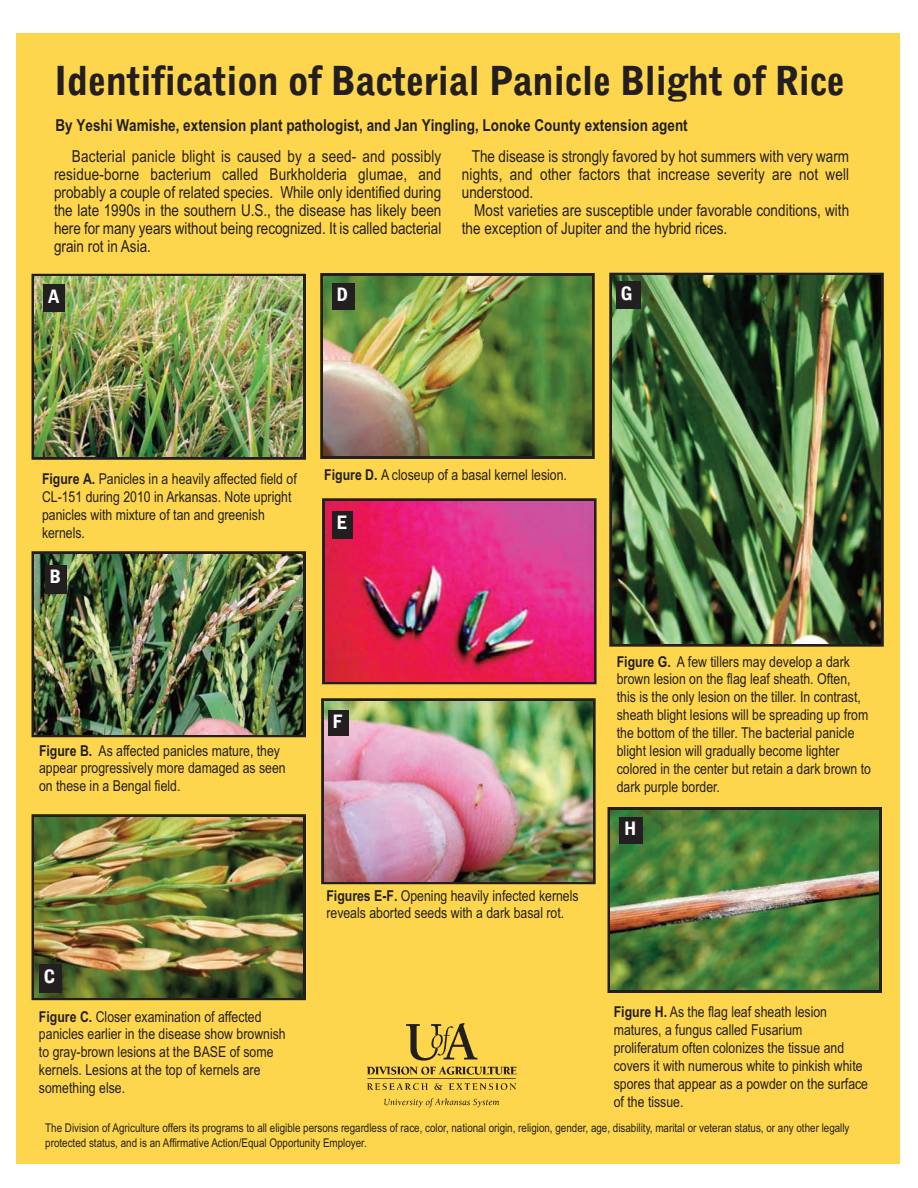
<style>
.page{position:relative;width:918px;height:1188px;background:#fff}
.page>*{position:absolute;margin:0;border:0;box-sizing:border-box;transform-origin:0 0}
.t1{font:700 condensed 39px "Grotesque Display";color:#231f20}
.t2{font:700 condensed 18px "Grotesque Display";color:#fff}
.t3{font:16.5px/18px "Arial Narrow";color:#231f20;text-align:justify}
.t4{font:700 16.5px "Arial Narrow";color:#231f20}
.t5{font:15px/17.9px "Arial Narrow";color:#231f20}
.t6{font:12px/14.4px "Arial Narrow";color:#231f20}
.s1{font-weight:700}
</style>
<div class="page">
<div style="left:16px;top:34px;width:884px;height:1130px;background:#fed64d"></div>
<img style="left:367px;top:1023px;width:150px;height:85px">
<div style="left:32px;top:274px;width:274px;height:186px;border:3px solid #231f20"></div>
<img style="left:34px;top:277px;width:269px;height:180px">
<div style="left:32px;top:551px;width:274px;height:186px;border:3px solid #231f20"></div>
<img style="left:34px;top:554px;width:269px;height:180px">
<div style="left:32px;top:814px;width:274px;height:186px;border:3px solid #231f20"></div>
<img style="left:34px;top:817px;width:269px;height:180px">
<div style="left:320px;top:273px;width:275px;height:186px;border:3px solid #231f20"></div>
<img style="left:323px;top:276px;width:269px;height:180px">
<div style="left:322px;top:498px;width:275px;height:186px;border:3px solid #231f20"></div>
<img style="left:325px;top:501px;width:269px;height:180px">
<div style="left:321px;top:698px;width:275px;height:186px;border:3px solid #231f20"></div>
<img style="left:324px;top:701px;width:269px;height:180px">
<div style="left:609px;top:273px;width:275px;height:374px;border:3px solid #231f20"></div>
<img style="left:612px;top:276px;width:269px;height:368px">
<div style="left:608px;top:807px;width:274px;height:186px;border:3px solid #231f20"></div>
<img style="left:610px;top:810px;width:269px;height:180px">
<div style="left:44px;top:285px;width:21px;height:27px;background:#231f20"></div>
<div style="left:332px;top:283px;width:23px;height:26px;background:#231f20"></div>
<div style="left:332px;top:511px;width:21px;height:28px;background:#231f20"></div>
<div style="left:328px;top:710px;width:21px;height:26px;background:#231f20"></div>
<div style="left:620px;top:817px;width:23px;height:27px;background:#231f20"></div>
<div style="left:616px;top:282px;width:25px;height:27px;background:#231f20"></div>
<div style="left:39px;top:964px;width:23px;height:29px;background:#231f20"></div>
<div style="left:45px;top:565px;width:21px;height:29px;background:#231f20"></div>
<h1 class="t1" style="left:54px;top:66px;width:792px">Identification of Bacterial Panicle Blight of Rice</h1>
<p class="t4" style="left:55px;top:116px;width:634px">By Yeshi Wamishe, extension plant pathologist, and Jan Yingling, Lonoke County extension agent</p>
<p class="t3" style="left:54px;top:147px;width:389px;text-indent:18px">Bacterial panicle blight is caused by a seed- and possibly residue-borne bacterium called Burkholderia glumae, and probably a couple of related species. While only identified during the late 1990s in the southern U.S., the disease has likely been here for many years without being recognized. It is called bacterial grain rot in Asia.</p>
<p class="t3" style="left:462px;top:147px;width:389px;text-indent:10px">The disease is strongly favored by hot summers with very warm nights, and other factors that increase severity are not well understood.</p>
<p class="t3" style="left:462px;top:201px;width:389px;text-indent:12px">Most varieties are susceptible under favorable conditions, with the exception of Jupiter and the hybrid rices.</p>
<p class="t2" style="left:48px;top:289px;width:13px">A</p>
<p class="t2" style="left:337px;top:288px;width:13px">D</p>
<p class="t2" style="left:621px;top:286px;width:13px">G</p>
<p class="t5" style="left:42px;top:470px;width:256px"><span class="s1">Figure A.</span> Panicles in a heavily affected field of CL-151 during 2010 in Arkansas. Note upright panicles with mixture of tan and greenish kernels.</p>
<p class="t2" style="left:50px;top:570px;width:13px">B</p>
<p class="t5" style="left:324px;top:466px;width:244px"><span class="s1">Figure D.</span> A closeup of a basal kernel lesion.</p>
<p class="t2" style="left:337px;top:515px;width:12px">E</p>
<p class="t5" style="left:39px;top:742px;width:248px"><span class="s1">Figure B.</span> As affected panicles mature, they appear progressively more damaged as seen on these in a Bengal field.</p>
<p class="t2" style="left:44px;top:969px;width:13px">C</p>
<p class="t5" style="left:39px;top:1008px;width:248px"><span class="s1">Figure C.</span> Closer examination of affected panicles earlier in the disease show brownish to gray-brown lesions at the BASE of some kernels. Lesions at the top of kernels are something else.</p>
<p class="t2" style="left:332px;top:715px;width:12px">F</p>
<p class="t5" style="left:326px;top:887px;width:254px"><span class="s1">Figures E-F.</span> Opening heavily infected kernels reveals aborted seeds with a dark basal rot.</p>
<p class="t5" style="left:617px;top:653px;width:256px"><span class="s1">Figure G.</span> A few tillers may develop a dark brown lesion on the flag leaf sheath. Often, this is the only lesion on the tiller. In contrast, sheath blight lesions will be spreading up from the bottom of the tiller. The bacterial panicle blight lesion will gradually become lighter colored in the center but retain a dark brown to dark purple border.</p>
<p class="t2" style="left:624px;top:821px;width:14px">H</p>
<p class="t5" style="left:614px;top:1003px;width:256px"><span class="s1">Figure H.</span> As the flag leaf sheath lesion matures, a fungus called Fusarium proliferatum often colonizes the tissue and covers it with numerous white to pinkish white spores that appear as a powder on the surface of the tissue.</p>
<p class="t6" style="left:45px;top:1121px;width:806px">The Division of Agriculture offers its programs to all eligible persons regardless of race, color, national origin, religion, gender, age, disability, marital or veteran status, or any other legally protected status, and is an Affirmative Action/Equal Opportunity Employer.</p>
</div>
